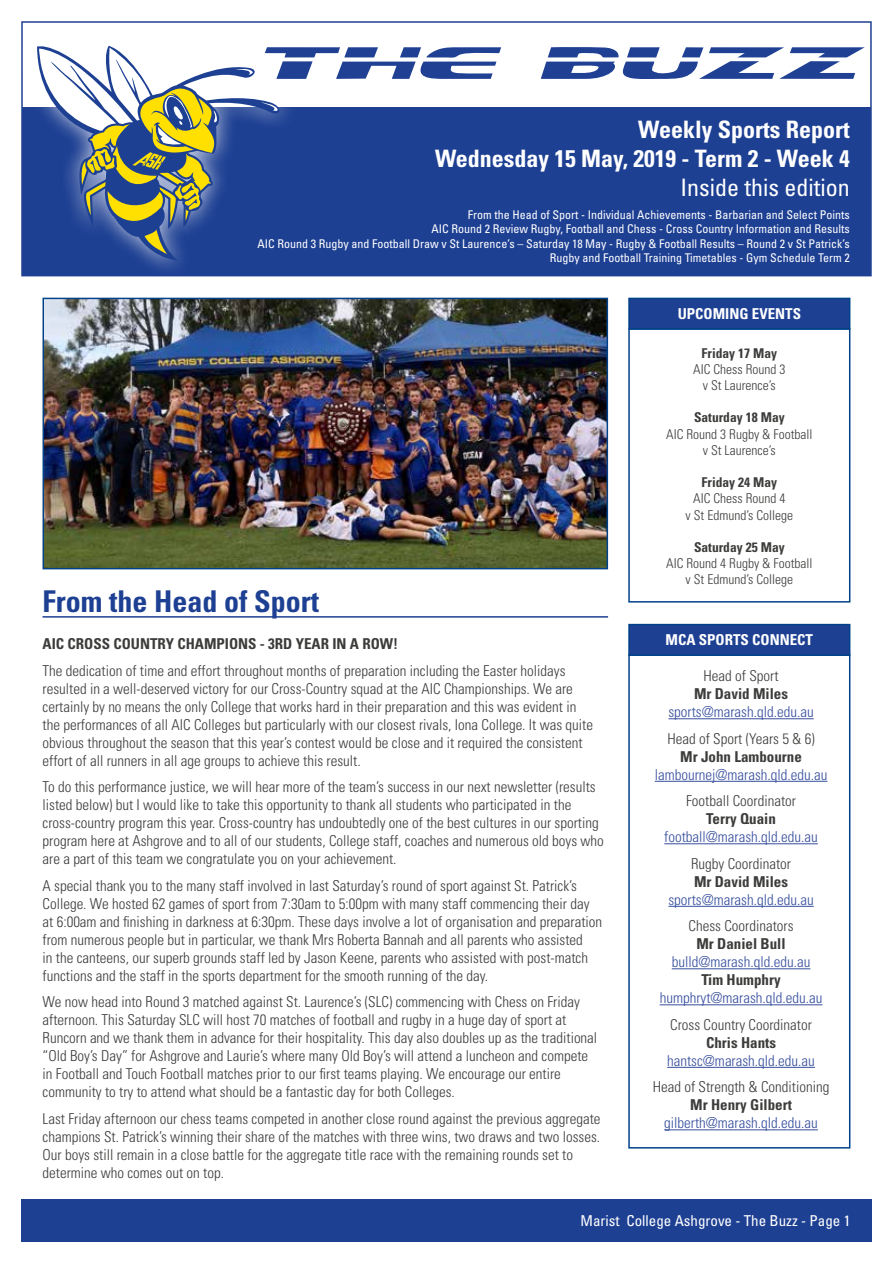
<style>
.page{position:relative;width:893px;height:1263px;background:#fff}
.page>*{position:absolute;margin:0;border:0;box-sizing:border-box;transform-origin:0 0}
.t1{font:700 condensed 30px "Univers LT Std";color:#1e4093}
.t2{font:700 condensed 24px/28.8px "Univers LT Std";color:#fff;text-align:right}
.t3{font:condensed 24px "Univers LT Std";color:#fff}
.t4{font:300 condensed 15px/18px "Univers LT Std";color:#3c3c3b}
.t5{font:300 condensed 15px "Univers LT Std";color:#364e9d}
.t6{font:700 condensed 15px "Univers LT Std";color:#3c3c3b}
.t7{font:condensed 15px "Univers LT Std";color:#fff}
.t8{font:700 condensed 15px "Univers LT Std";color:#fff}
.t9{font:300 condensed 13.5px/16.2px "Univers LT Std";color:#3c3c3b;text-align:center}
.t10{font:700 condensed 13.5px "Univers LT Std";color:#3c3c3b}
.t11{font:condensed 12px/14.4px "Univers LT Std";color:#fff;text-align:right}
</style>
<div class="page">
<div style="left:628px;top:328px;width:222px;height:275px;border:2px solid #004289"></div>
<div style="left:22px;top:107px;width:849px;height:168px;background:#1e4093"></div>
<div style="left:629px;top:298px;width:221px;height:31px;background:#1e4093"></div>
<div style="left:628px;top:298px;width:222px;height:32px;border:2px solid #004289"></div>
<div style="left:21px;top:21px;width:851px;height:255px;border:2px solid #1e4093"></div>
<div style="left:21px;top:1199px;width:851px;height:43px;background:#1e4093"></div>
<div style="left:18px;top:27px;width:280px;height:252px;background:#fff;opacity:.75"></div>
<svg style="left:35px;top:39px;width:466px;height:222px"></svg>
<svg style="left:541px;top:47px;width:324px;height:32px"></svg>
<img style="left:45px;top:300px;width:561px;height:267px">
<div style="left:43px;top:298px;width:565px;height:271px;border:1px solid #004289"></div>
<hr style="left:43px;top:616px;width:565px;height:2px;background:#1e4093">
<div style="left:628px;top:654px;width:222px;height:494px;border:2px solid #004289"></div>
<div style="left:629px;top:625px;width:221px;height:30px;background:#1e4093"></div>
<div style="left:628px;top:624px;width:222px;height:32px;border:2px solid #004289"></div>
<hr style="left:668px;top:718px;width:146px;height:1px;background:#364e9d">
<hr style="left:655px;top:781px;width:172px;height:1px;background:#364e9d">
<hr style="left:664px;top:843px;width:154px;height:1px;background:#364e9d">
<hr style="left:668px;top:906px;width:146px;height:1px;background:#364e9d">
<hr style="left:672px;top:968px;width:138px;height:1px;background:#364e9d">
<hr style="left:660px;top:1004px;width:162px;height:1px;background:#364e9d">
<hr style="left:667px;top:1067px;width:148px;height:1px;background:#364e9d">
<hr style="left:664px;top:1129px;width:154px;height:1px;background:#364e9d">
<h2 class="t2" style="left:435px;top:115px;width:416px">Weekly Sports Report<br>Wednesday 15 May, 2019 - Term 2 - Week 4</h2>
<h2 class="t3" style="left:680px;top:172px;width:171px">Inside this edition</h2>
<p class="t11" style="left:258px;top:207px;width:594px">From the Head of Sport - Individual Achievements - Barbarian and Select Points<br>AIC Round 2 Review Rugby, Football and Chess - Cross Country Information and Results<br>AIC Round 3 Rugby and Football Draw v St Laurence’s – Saturday 18 May - Rugby &amp; Football Results – Round 2 v St Patrick’s Rugby and Football Training Timetables - Gym Schedule Term 2</p>
<h1 class="t1" style="left:43px;top:583px;width:278px">From the Head of Sport</h1>
<p class="t6" style="left:43px;top:635px;width:357px">AIC CROSS COUNTRY CHAMPIONS - 3RD YEAR IN A ROW!</p>
<p class="t4" style="left:43px;top:662px;width:552px">The dedication of time and effort throughout months of preparation including the Easter holidays resulted in a well-deserved victory for our Cross-Country squad at the AIC Championships. We are certainly by no means the only College that works hard in their preparation and this was evident in the performances of all AIC Colleges but particularly with our closest rivals, Iona College. It was quite obvious throughout the season that this year’s contest would be close and it required the consistent effort of all runners in all age groups to achieve this result.</p>
<p class="t4" style="left:43px;top:778px;width:563px">To do this performance justice, we will hear more of the team’s success in our next newsletter (results listed below) but I would like to take this opportunity to thank all students who participated in the cross-country program this year. Cross-country has undoubtedly one of the best cultures in our sporting program here at Ashgrove and to all of our students, College staff, coaches and numerous old boys who are a part of this team we congratulate you on your achievement.</p>
<p class="t4" style="left:43px;top:877px;width:561px">A special thank you to the many staff involved in last Saturday’s round of sport against St. Patrick’s College. We hosted 62 games of sport from 7:30am to 5:00pm with many staff commencing their day at 6:00am and finishing in darkness at 6:30pm. These days involve a lot of organisation and preparation from numerous people but in particular, we thank Mrs Roberta Bannah and all parents who assisted<br>in the canteens, our superb grounds staff led by Jason Keene, parents who assisted with post-match functions and the staff in the sports department for the smooth running of the day.</p>
<p class="t4" style="left:43px;top:993px;width:556px">We now head into Round 3 matched against St. Laurence’s (SLC) commencing with Chess on Friday afternoon. This Saturday SLC will host 70 matches of football and rugby in a huge day of sport at Runcorn and we thank them in advance for their hospitality. This day also doubles up as the traditional “Old Boy’s Day” for Ashgrove and Laurie’s where many Old Boy’s will attend a luncheon and compete in Football and Touch Football matches prior to our first teams playing. We encourage our entire community to try to attend what should be a fantastic day for both Colleges.</p>
<p class="t4" style="left:43px;top:1110px;width:560px">Last Friday afternoon our chess teams competed in another close round against the previous aggregate champions St. Patrick’s winning their share of the matches with three wins, two draws and two losses.<br>Our boys still remain in a close battle for the aggregate title race with the remaining rounds set to determine who comes out on top.</p>
<p class="t8" style="left:678px;top:305px;width:125px">UPCOMING EVENTS</p>
<p class="t10" style="left:701px;top:344px;width:77px">Friday 17 May</p>
<p class="t9" style="left:693px;top:361px;width:94px">AIC Chess Round 3 v St Laurence’s</p>
<p class="t10" style="left:694px;top:409px;width:92px">Saturday 18 May</p>
<p class="t9" style="left:666px;top:426px;width:148px">AIC Round 3 Rugby &amp; Football v St Laurence’s</p>
<p class="t10" style="left:701px;top:474px;width:77px">Friday 24 May</p>
<p class="t9" style="left:686px;top:491px;width:109px">AIC Chess Round 4<br>v St Edmund’s College</p>
<p class="t10" style="left:694px;top:539px;width:92px">Saturday 25 May</p>
<p class="t9" style="left:666px;top:555px;width:148px">AIC Round 4 Rugby &amp; Football v St Edmund’s College</p>
<p class="t8" style="left:666px;top:631px;width:149px">MCA SPORTS CONNECT</p>
<p class="t4" style="left:704px;top:667px;width:76px">Head of Sport</p>
<p class="t6" style="left:694px;top:685px;width:96px">Mr David Miles</p>
<p class="t5" style="left:668px;top:703px;width:147px">sports@marash.qld.edu.au</p>
<p class="t4" style="left:667px;top:729px;width:149px">Head of Sport (Years 5 &amp; 6)</p>
<p class="t6" style="left:680px;top:747px;width:123px">Mr John Lambourne</p>
<p class="t5" style="left:655px;top:765px;width:174px">lambournej@marash.qld.edu.au</p>
<p class="t4" style="left:686px;top:792px;width:111px">Football Coordinator</p>
<p class="t6" style="left:706px;top:810px;width:71px">Terry Quain</p>
<p class="t5" style="left:664px;top:828px;width:155px">football@marash.qld.edu.au</p>
<p class="t4" style="left:691px;top:854px;width:101px">Rugby Coordinator</p>
<p class="t6" style="left:694px;top:872px;width:96px">Mr David Miles</p>
<p class="t5" style="left:668px;top:890px;width:147px">sports@marash.qld.edu.au</p>
<p class="t4" style="left:689px;top:917px;width:106px">Chess Coordinators</p>
<p class="t6" style="left:696px;top:935px;width:91px">Mr Daniel Bull</p>
<p class="t5" style="left:672px;top:953px;width:140px">bulld@marash.qld.edu.au</p>
<p class="t6" style="left:701px;top:971px;width:81px">Tim Humphry</p>
<p class="t5" style="left:660px;top:989px;width:164px">humphryt@marash.qld.edu.au</p>
<p class="t4" style="left:670px;top:1015px;width:143px">Cross Country Coordinator</p>
<p class="t6" style="left:706px;top:1033px;width:71px">Chris Hants</p>
<p class="t5" style="left:667px;top:1051px;width:149px">hantsc@marash.qld.edu.au</p>
<p class="t4" style="left:653px;top:1078px;width:178px">Head of Strength &amp; Conditioning</p>
<p class="t6" style="left:690px;top:1096px;width:103px">Mr Henry Gilbert</p>
<p class="t5" style="left:664px;top:1114px;width:155px">gilberth@marash.qld.edu.au</p>
<p class="t7" style="left:580px;top:1211px;width:271px">Marist College Ashgrove - The Buzz - Page 1</p>
</div>
